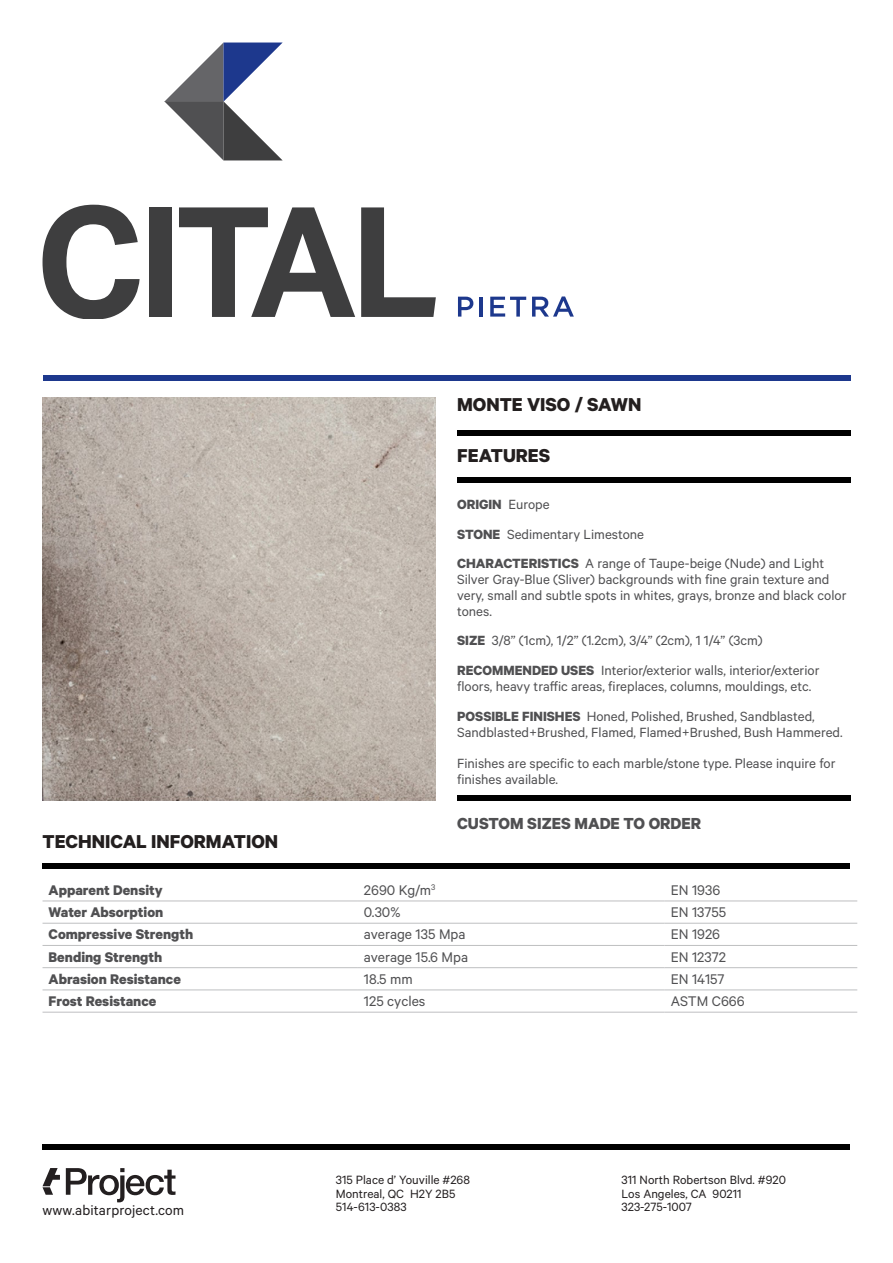
<style>
.page{position:relative;width:893px;height:1263px;background:#fff}
.page>*{position:absolute;margin:0;border:0;box-sizing:border-box;transform-origin:0 0}
.Calibre_Headings{font:700 21px "Calibre";color:#231f1f}
.Calibre_Headings-2{font:700 18px "Calibre";color:#505052}
.Table_Text{font:700 15.75px "Calibre";color:#505052}
.Table_Text-2{font:15.75px "Calibre";color:#505052}
.t1{font:15.75px "Calibre";letter-spacing:.01em;color:#231f20}
.Body_Text{font:15px/15.8px "Calibre";color:#505052}
.Body_Text-2{font:700 15px "Calibre";color:#505052}
.t2{font:13.5px/13.5px "Calibre";color:#231f20}
.s1{font-weight:400}
.s2{font-weight:700}
</style>
<div class="page">
<div style="left:43px;top:375px;width:807px;height:6px;background:#1d388d"></div>
<div style="left:43px;top:1144px;width:807px;height:5px;background:#000"></div>
<svg style="left:43px;top:205px;width:97px;height:113px"></svg>
<div style="left:149px;top:207px;width:22px;height:110px;background:#3e3e3f"></div>
<svg style="left:179px;top:207px;width:176px;height:110px"></svg>
<svg style="left:361px;top:207px;width:75px;height:110px"></svg>
<svg style="left:164px;top:43px;width:118px;height:117px"></svg>
<svg style="left:458px;top:297px;width:15px;height:20px"></svg>
<hr style="left:479px;top:297px;width:4px;height:20px;background:#1d388d">
<svg style="left:490px;top:297px;width:36px;height:20px"></svg>
<svg style="left:532px;top:296px;width:42px;height:21px"></svg>
<svg style="left:43px;top:1168px;width:17px;height:27px"></svg>
<svg style="left:66px;top:1168px;width:110px;height:34px"></svg>
<div style="left:457px;top:795px;width:393px;height:6px;background:#000"></div>
<img style="left:43px;top:398px;width:393px;height:403px">
<hr style="left:43px;top:901px;width:315px;height:1px;background:#bebfc1">
<hr style="left:358px;top:901px;width:307px;height:1px;background:#bebfc1">
<hr style="left:665px;top:901px;width:192px;height:1px;background:#bebfc1">
<hr style="left:43px;top:923px;width:315px;height:1px;background:#bebfc1">
<hr style="left:358px;top:923px;width:307px;height:1px;background:#bebfc1">
<hr style="left:665px;top:923px;width:192px;height:1px;background:#bebfc1">
<hr style="left:43px;top:945px;width:315px;height:1px;background:#bebfc1">
<hr style="left:358px;top:945px;width:307px;height:1px;background:#bebfc1">
<hr style="left:665px;top:945px;width:192px;height:1px;background:#bebfc1">
<hr style="left:43px;top:967px;width:315px;height:1px;background:#bebfc1">
<hr style="left:358px;top:967px;width:307px;height:1px;background:#bebfc1">
<hr style="left:665px;top:967px;width:192px;height:1px;background:#bebfc1">
<hr style="left:43px;top:990px;width:315px;height:1px;background:#bebfc1">
<hr style="left:358px;top:990px;width:307px;height:1px;background:#bebfc1">
<hr style="left:665px;top:990px;width:192px;height:1px;background:#bebfc1">
<hr style="left:43px;top:1012px;width:315px;height:1px;background:#bebfc1">
<hr style="left:358px;top:1012px;width:307px;height:1px;background:#bebfc1">
<hr style="left:665px;top:1012px;width:192px;height:1px;background:#bebfc1">
<div style="left:457px;top:430px;width:393px;height:6px;background:#000"></div>
<div style="left:43px;top:863px;width:807px;height:5px;background:#000"></div>
<div style="left:457px;top:477px;width:393px;height:5px;background:#000"></div>
<p class="Calibre_Headings" style="left:457px;top:392px;width:186px">MONTE VISO / SAWN</p>
<p class="Calibre_Headings" style="left:457px;top:443px;width:95px">FEATURES</p>
<p class="Body_Text-2" style="left:457px;top:495px;width:94px">ORIGIN <span class="s1">Europe</span></p>
<p class="Body_Text" style="left:457px;top:525px;width:189px"><span class="s2">STONE</span> Sedimentary Limestone</p>
<p class="Body_Text" style="left:457px;top:555px;width:391px"><span class="s2">CHARACTERISTICS</span> A range of Taupe-beige (Nude) and Light Silver Gray-Blue (Sliver) backgrounds with fine grain texture and very, small and subtle spots in whites, grays, bronze and black color tones.</p>
<p class="Body_Text" style="left:457px;top:632px;width:307px"><span class="s2">SIZE</span> 3/8” (1cm), 1/2” (1.2cm), 3/4” (2cm), 1 1/4” (3cm)</p>
<p class="Body_Text" style="left:457px;top:662px;width:364px"><span class="s2">RECOMMENDED USES</span> Interior/exterior walls, interior/exterior floors, heavy traffic areas, fireplaces, columns, mouldings, etc.</p>
<p class="Body_Text" style="left:457px;top:708px;width:387px"><span class="s2">POSSIBLE FINISHES</span> Honed, Polished, Brushed, Sandblasted,<br>Sandblasted+Brushed, Flamed, Flamed+Brushed, Bush Hammered.</p>
<p class="Body_Text" style="left:457px;top:755px;width:380px">Finishes are specific to each marble/stone type. Please inquire for finishes available.</p>
<p class="Calibre_Headings" style="left:43px;top:829px;width:237px">TECHNICAL INFORMATION</p>
<p class="Calibre_Headings-2" style="left:457px;top:813px;width:246px">CUSTOM SIZES MADE TO ORDER</p>
<p class="Table_Text" style="left:49px;top:880px;width:116px">Apparent Density</p>
<p class="Table_Text-2" style="left:364px;top:881px;width:73px">2690 Kg/m<sup>3</sup></p>
<p class="Table_Text-2" style="left:671px;top:881px;width:51px">EN 1936</p>
<p class="Table_Text" style="left:49px;top:903px;width:116px">Water Absorption</p>
<p class="Table_Text-2" style="left:364px;top:903px;width:38px">0.30%</p>
<p class="Table_Text-2" style="left:671px;top:903px;width:57px">EN 13755</p>
<p class="Table_Text" style="left:49px;top:925px;width:146px">Compressive Strength</p>
<p class="Table_Text-2" style="left:364px;top:925px;width:103px">average 135 Mpa</p>
<p class="Table_Text-2" style="left:671px;top:925px;width:51px">EN 1926</p>
<p class="Table_Text" style="left:49px;top:947px;width:115px">Bending Strength</p>
<p class="Table_Text-2" style="left:364px;top:947px;width:106px">average 15.6 Mpa</p>
<p class="Table_Text-2" style="left:671px;top:947px;width:57px">EN 12372</p>
<p class="Table_Text" style="left:49px;top:969px;width:134px">Abrasion Resistance</p>
<p class="Table_Text-2" style="left:364px;top:970px;width:50px">18.5 mm</p>
<p class="Table_Text-2" style="left:671px;top:970px;width:55px">EN 14157</p>
<p class="Table_Text" style="left:49px;top:992px;width:109px">Frost Resistance</p>
<p class="Table_Text-2" style="left:364px;top:992px;width:63px">125 cycles</p>
<p class="Table_Text-2" style="left:671px;top:992px;width:76px">ASTM C666</p>
<p class="t2" style="left:336px;top:1173px;width:136px">315 Place d’ Youville #268<br>Montreal, QC H2Y 2B5<br>514-613-0383</p>
<p class="t2" style="left:622px;top:1173px;width:166px">311 North Robertson Blvd. #920<br>Los Angeles, CA 90211</p>
<p class="t1" style="left:43px;top:1201px;width:143px">www.abitarproject.com</p>
<p class="t2" style="left:622px;top:1200px;width:72px">323-275-1007</p>
</div>
